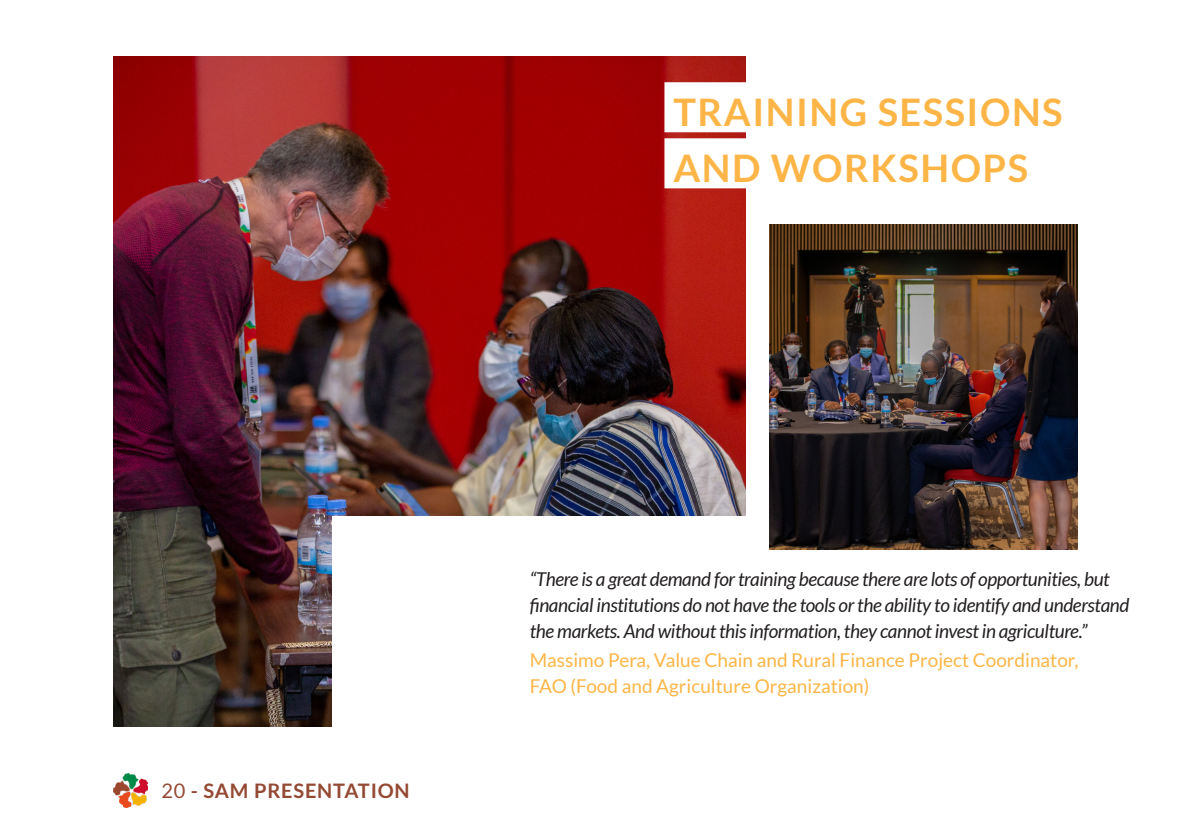
<style>
.page{position:relative;width:1191px;height:840px;background:#fff}
.page>*{position:absolute;margin:0;border:0;box-sizing:border-box;transform-origin:0 0}
._4_TITRE_SURLIGNE{font:700 38px/56px "Lato";letter-spacing:.04em;color:#fcb546}
._2_FOLIO{font:700 20px "Lato";letter-spacing:.04em;color:#944933}
._6_TEXTE_COURANT_TEMOIGNAGE{font:italic 19px/26px "Lato";letter-spacing:-.02em;color:#231f20}
._6_TEXTE_COURANT_TEMOIGNAGE-2{font:19px/26px "Lato";color:#fcb546}
.s1{font-weight:400}
</style>
<div class="page">
<img style="left:113px;top:773px;width:34px;height:34px">
<img style="left:114px;top:57px;width:631px;height:669px">
<div style="left:333px;top:515px;width:858px;height:250px;background:#fff"></div>
<div style="left:664px;top:82px;width:409px;height:50px;background:#fff"></div>
<div style="left:664px;top:138px;width:364px;height:50px;background:#fff"></div>
<img style="left:769px;top:224px;width:308px;height:325px">
<p class="_4_TITRE_SURLIGNE" style="left:673px;top:84px;width:391px">TRAINING SESSIONS<br>AND WORKSHOPS</p>
<p class="_2_FOLIO" style="left:161px;top:778px;width:250px"><span class="s1">20</span> - SAM PRESENTATION</p>
<p class="_6_TEXTE_COURANT_TEMOIGNAGE" style="left:530px;top:566px;width:601px">“There is a great demand for training because there are lots of opportunities, but financial institutions do not have the tools or the ability to identify and understand the markets. And without this information, they cannot invest in agriculture.”</p>
<p class="_6_TEXTE_COURANT_TEMOIGNAGE-2" style="left:530px;top:646px;width:550px">Massimo Pera, Value Chain and Rural Finance Project Coordinator,<br>FAO (Food and Agriculture Organization)</p>
</div>
